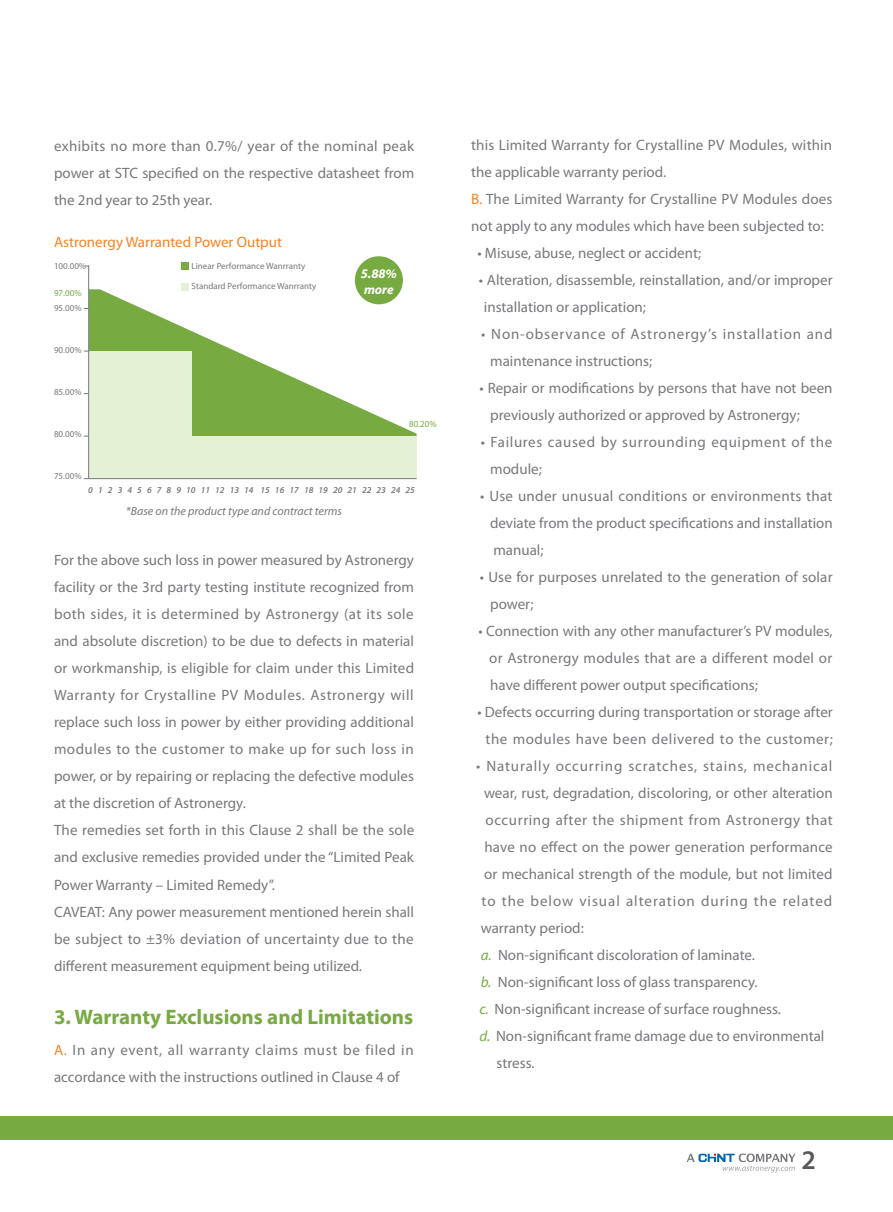
<style>
.page{position:relative;width:893px;height:1212px;background:#fff}
.page>*{position:absolute;margin:0;border:0;box-sizing:border-box;transform-origin:0 0}
.t1{font:600 27px "Myriad Pro";color:#58595b}
.t2{font:700 21px "Myriad Pro";color:#78aa42}
.t3{font:15px/27px "Myriad Pro";color:#77787b}
.t4{font:15px/27px "Myriad Pro";letter-spacing:.055em;color:#77787b}
.t5{font:15px/27px "Myriad Pro";letter-spacing:.04em;color:#77787b}
.t6{font:15px "Myriad Pro";letter-spacing:.065em;color:#77787b}
.t7{font:15px "Myriad Pro";color:#f58220}
.t8{font:italic 700 13.05px/15.8px "Myriad Pro";color:#fff}
.t9{font:italic 12px "Myriad Pro";color:#77787b}
.t10{font:9px "Myriad Pro";color:#77787b}
.t11{font:italic 600 9px "Myriad Pro";letter-spacing:.005em;color:#77787b}
.t12{font:9px "Myriad Pro";color:#78aa42}
.s1{color:#f58220}
.s2{font-style:italic;color:#78aa42}
</style>
<div class="page">
<svg style="left:89px;top:289px;width:328px;height:147px"></svg>
<div style="left:89px;top:351px;width:102px;height:85px;background:#e5f1d4"></div>
<div style="left:89px;top:436px;width:328px;height:43px;background:#e5f1d4"></div>
<div style="left:0;top:1116px;width:893px;height:24px;background:#78aa42"></div>
<svg style="left:687px;top:1153px;width:108px;height:19px"></svg>
<hr style="left:88px;top:266px;width:1px;height:213px;background:#77787b">
<hr style="left:88px;top:478px;width:329px;height:1px;background:#77787b">
<div style="left:181px;top:262px;width:7px;height:8px;background:#78aa42"></div>
<div style="left:181px;top:283px;width:8px;height:7px;background:#e5f1d4"></div>
<div style="left:355px;top:256px;width:48px;height:48px;background:#78aa42;border-radius:50%"></div>
<p class="t3" style="left:54px;top:133px;width:362px;text-align:justify">exhibits no more than 0.7%/ year of the nominal peak power at STC specified on the respective datasheet from the 2nd year to 25th year.</p>
<p class="t7" style="left:54px;top:233px;width:230px">Astronergy Warranted Power Output</p>
<p class="t10" style="left:54px;top:261px;width:34px">100.00%</p>
<p class="t10" style="left:54px;top:303px;width:29px">95.00%</p>
<p class="t10" style="left:54px;top:345px;width:29px">90.00%</p>
<p class="t10" style="left:54px;top:387px;width:29px">85.00%</p>
<p class="t10" style="left:54px;top:429px;width:29px">80.00%</p>
<p class="t10" style="left:54px;top:471px;width:29px">75.00%</p>
<p class="t12" style="left:54px;top:287px;width:29px">97.00%</p>
<p class="t10" style="left:192px;top:261px;width:115px">Linear Performance Wanrranty</p>
<p class="t10" style="left:192px;top:281px;width:126px">Standard Performance Wanrranty</p>
<p class="t8" style="left:361px;top:265px;width:38px">5.88% more</p>
<p class="t12" style="left:409px;top:418px;width:29px">80.20%</p>
<p class="t11" style="left:88px;top:485px;width:328px">0 1 2 3 4 5 6 7 8 9 10 11 12 13 14 15 16 17 18 19 20 21 22 23 24 25</p>
<p class="t9" style="left:126px;top:503px;width:218px">*Base on the product type and contract terms</p>
<p class="t3" style="left:54px;top:547px;width:362px">For the above such loss in power measured by Astronergy facility or the 3rd party testing institute recognized from both sides, it is determined by Astronergy (at its sole and absolute discretion) to be due to defects in material or workmanship, is eligible for claim under this Limited Warranty for Crystalline PV Modules. Astronergy will replace such loss in power by either providing additional modules to the customer to make up for such loss in power, or by repairing or replacing the defective modules at the discretion of Astronergy.<br>The remedies set forth in this Clause 2 shall be the sole and exclusive remedies provided under the “Limited Peak Power Warranty – Limited Remedy”.<br>CAVEAT: Any power measurement mentioned herein shall be subject to ±3% deviation of uncertainty due to the different measurement equipment being utilized.</p>
<h2 class="t2" style="left:54px;top:1003px;width:361px">3. Warranty Exclusions and Limitations</h2>
<p class="t3" style="left:54px;top:1036px;width:361px"><span class="s1">A.</span> In any event, all warranty claims must be filed in accordance with the instructions outlined in Clause 4 of</p>
<p class="t3" style="left:471px;top:131px;width:363px">this Limited Warranty for Crystalline PV Modules, within the applicable warranty period.<br><span class="s1">B.</span> The Limited Warranty for Crystalline PV Modules does not apply to any modules which have been subjected to:</p>
<p class="t3" style="left:477px;top:239px;width:225px">• Misuse, abuse, neglect or accident;</p>
<p class="t3" style="left:484px;top:266px;width:350px;text-indent:-5px">• Alteration, disassemble, reinstallation, and/or improper installation or application;</p>
<p class="t4" style="left:490px;top:320px;width:344px;text-indent:-9px">• Non-observance of Astronergy’s installation and maintenance instructions;</p>
<p class="t3" style="left:490px;top:374px;width:344px;text-indent:-11px">• Repair or modifications by persons that have not been previously authorized or approved by Astronergy;</p>
<p class="t5" style="left:490px;top:428px;width:344px;text-indent:-9px">• Failures caused by surrounding equipment of the module;</p>
<p class="t3" style="left:490px;top:482px;width:344px;text-align:justify;text-indent:-10px">• Use under unusual conditions or environments that deviate from the product specifications and installation manual;</p>
<p class="t3" style="left:490px;top:563px;width:344px;text-indent:-10px">• Use for purposes unrelated to the generation of solar power;</p>
<p class="t3" style="left:489px;top:617px;width:345px;text-align:justify;text-indent:-11px">• Connection with any other manufacturer’s PV modules, or Astronergy modules that are a different model or have different power output specifications;</p>
<p class="t3" style="left:477px;top:698px;width:357px;text-align:center">• Defects occurring during transportation or storage after the modules have been delivered to the customer;</p>
<p class="t4" style="left:476px;top:752px;width:358px">• Naturally occurring scratches, stains, mechanical</p>
<p class="t3" style="left:484px;top:779px;width:350px">wear, rust, degradation, discoloring, or other alteration</p>
<p class="t5" style="left:486px;top:806px;width:349px">occurring after the shipment from Astronergy that</p>
<p class="t3" style="left:484px;top:833px;width:350px">have no effect on the power generation performance</p>
<p class="t3" style="left:484px;top:860px;width:350px">or mechanical strength of the module, but not limited</p>
<p class="t6" style="left:481px;top:892px;width:352px">to the below visual alteration during the related</p>
<p class="t3" style="left:481px;top:914px;width:105px">warranty period:</p>
<p class="t3" style="left:481px;top:941px;width:276px"><span class="s2">a.</span> Non-significant discoloration of laminate.</p>
<p class="t3" style="left:481px;top:968px;width:279px"><span class="s2">b.</span> Non-significant loss of glass transparency.</p>
<p class="t3" style="left:479px;top:995px;width:303px"><span class="s2">c.</span> Non-significant increase of surface roughness.</p>
<p class="t3" style="left:479px;top:1022px;width:347px"><span class="s2">d.</span> Non-significant frame damage due to environmental</p>
<p class="t3" style="left:497px;top:1049px;width:39px">stress.</p>
<h1 class="t1" style="left:801px;top:1142px;width:16px">2</h1>
</div>
